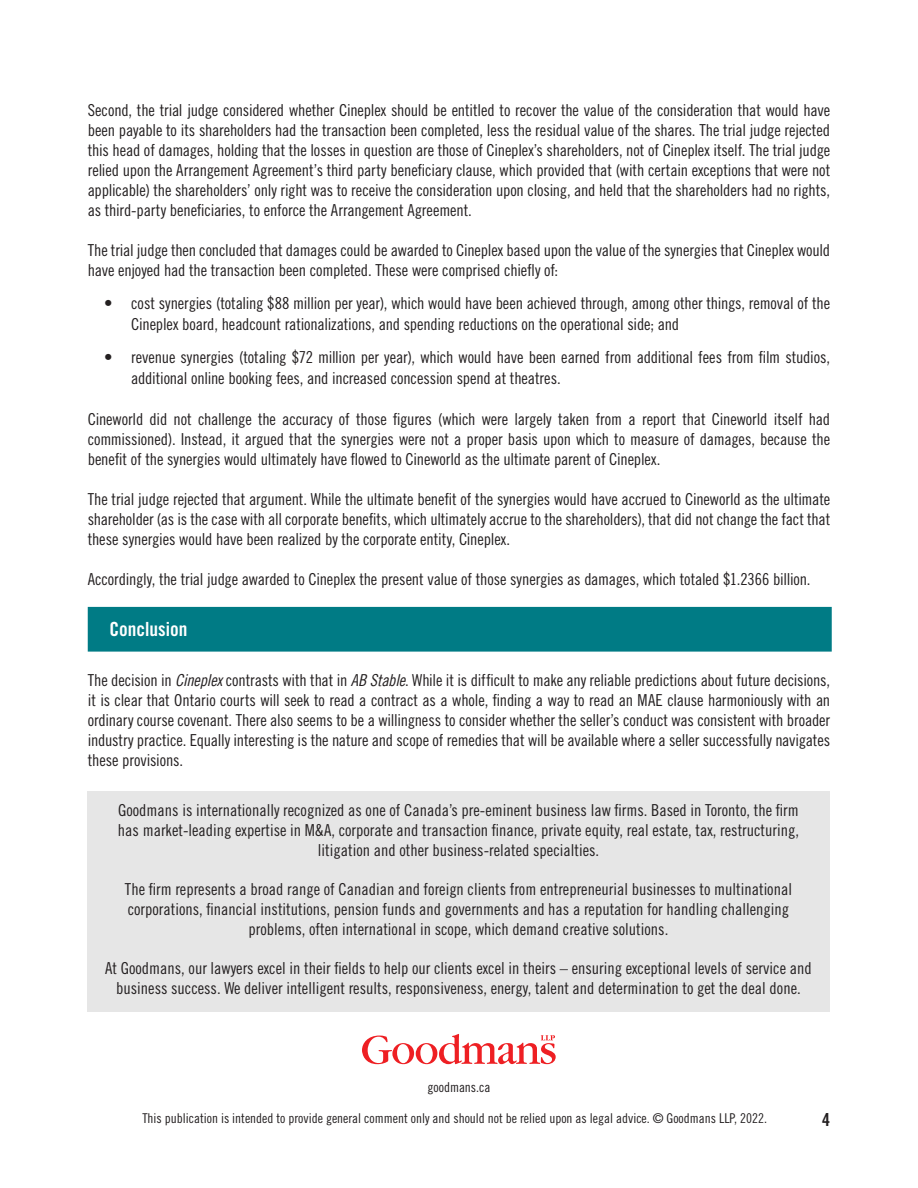
<style>
.page{position:relative;width:918px;height:1188px;background:#fff}
.page>*{position:absolute;margin:0;border:0;box-sizing:border-box;transform-origin:0 0}
.Body{font:19.5px "Trade Gothic LT Std Bd Cn 20";color:#fff}
.t1{font:18px "Trade Gothic LT Std Bd Cn 20";color:#231f20}
.Body-2{font:16.5px/20.1px "Trade Gothic LT Std Cn 18";color:#231f20;text-align:justify}
.Body-3{font:13.65px "Trade Gothic LT Std Cn 18";letter-spacing:-.005em;color:#231f20}
.t2{font:13.5px "Trade Gothic LT Std Cn 18";color:#231f20}
.s1{font-size:16.8px}
.s2{font-family:"Trade Gothic LT Cond Eighteen Obl"}
</style>
<div class="page">
<div style="left:88px;top:608px;width:743px;height:43px;background:#007b85"></div>
<div style="left:88px;top:607px;width:744px;height:45px;border:2px solid #007b85"></div>
<div style="left:88px;top:791px;width:742px;height:221px;background:#e6e6e6"></div>
<svg style="left:362px;top:1034px;width:194px;height:30px"></svg>
<p class="Body-2" style="left:88px;top:99px;width:744px">Second, the trial judge considered whether Cineplex should be entitled to recover the value of the consideration that would have been payable to its shareholders had the transaction been completed, less the residual value of the shares. The trial judge rejected this head of damages, holding that the losses in question are those of Cineplex’s shareholders, not of Cineplex itself. The trial judge relied upon the Arrangement Agreement’s third party beneficiary clause, which provided that (with certain exceptions that were not applicable) the shareholders’ only right was to receive the consideration upon closing, and held that the shareholders had no rights, as third-party beneficiaries, to enforce the Arrangement Agreement.</p>
<p class="Body-2" style="left:88px;top:240px;width:744px">The trial judge then concluded that damages could be awarded to Cineplex based upon the value of the synergies that Cineplex would have enjoyed had the transaction been completed. These were comprised chiefly of:</p>
<p class="Body-2" style="left:131px;top:293px;width:701px;line-height:21px;text-indent:-27px"><span class="s1">•</span> cost synergies (totaling $88 million per year), which would have been achieved through, among other things, removal of the<br>Cineplex board, headcount rationalizations, and spending reductions on the operational side; and</p>
<p class="Body-2" style="left:131px;top:347px;width:700px;line-height:21px;text-indent:-27px"><span class="s1">•</span> revenue synergies (totaling $72 million per year), which would have been earned from additional fees from film studios, additional online booking fees, and increased concession spend at theatres.</p>
<p class="Body-2" style="left:88px;top:408px;width:744px">Cineworld did not challenge the accuracy of those figures (which were largely taken from a report that Cineworld itself had commissioned). Instead, it argued that the synergies were not a proper basis upon which to measure of damages, because the benefit of the synergies would ultimately have flowed to Cineworld as the ultimate parent of Cineplex.</p>
<p class="Body-2" style="left:88px;top:489px;width:744px">The trial judge rejected that argument. While the ultimate benefit of the synergies would have accrued to Cineworld as the ultimate shareholder (as is the case with all corporate benefits, which ultimately accrue to the shareholders), that did not change the fact that these synergies would have been realized by the corporate entity, Cineplex.</p>
<p class="Body-2" style="left:88px;top:569px;width:724px">Accordingly, the trial judge awarded to Cineplex the present value of those synergies as damages, which totaled $1.2366 billion.</p>
<p class="Body" style="left:110px;top:617px;width:80px">Conclusion</p>
<p class="Body-2" style="left:88px;top:670px;width:744px">The decision in <span class="s2">Cineplex</span> contrasts with that in <span class="s2">AB Stable</span>. While it is difficult to make any reliable predictions about future decisions, it is clear that Ontario courts will seek to read a contract as a whole, finding a way to read an MAE clause harmoniously with an ordinary course covenant. There also seems to be a willingness to consider whether the seller’s conduct was consistent with broader industry practice. Equally interesting is the nature and scope of remedies that will be available where a seller successfully navigates these provisions.</p>
<p class="Body-2" style="left:118px;top:800px;width:683px;text-align:center">Goodmans is internationally recognized as one of Canada’s pre-eminent business law firms. Based in Toronto, the firm has market-leading expertise in M&amp;A, corporate and transaction finance, private equity, real estate, tax, restructuring, litigation and other business-related specialties.</p>
<p class="Body-2" style="left:125px;top:879px;width:669px;text-align:center">The firm represents a broad range of Canadian and foreign clients from entrepreneurial businesses to multinational corporations, financial institutions, pension funds and governments and has a reputation for handling challenging problems, often international in scope, which demand creative solutions.</p>
<p class="Body-2" style="left:105px;top:958px;width:708px;text-align:center">At Goodmans, our lawyers excel in their fields to help our clients excel in theirs – ensuring exceptional levels of service and business success. We deliver intelligent results, responsiveness, energy, talent and determination to get the deal done.</p>
<p class="Body-3" style="left:427px;top:1079px;width:65px">goodmans.ca</p>
<p class="t2" style="left:142px;top:1110px;width:626px">This publication is intended to provide general comment only and should not be relied upon as legal advice. © Goodmans LLP, 2022.</p>
<p class="t1" style="left:822px;top:1109px;width:9px">4</p>
</div>
